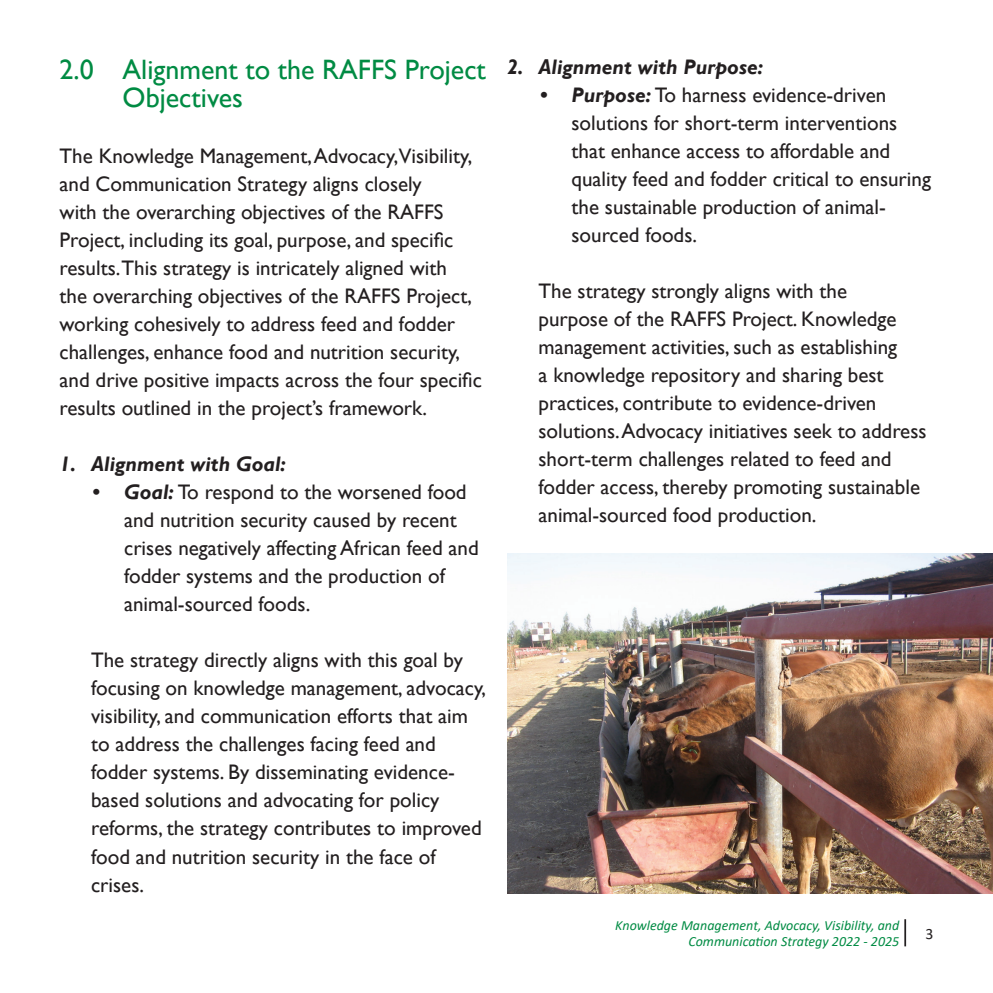
<style>
.page{position:relative;width:993px;height:993px;background:#fff}
.page>*{position:absolute;margin:0;border:0;box-sizing:border-box;transform-origin:0 0}
.t1{font:28px/28px "Gill Sans";color:#008b43}
.t2{font:21px/28px "Gill Sans";color:#231f20}
.t3{font:italic 700 21px "Gill Sans";color:#231f20}
.t4{font:15.75px "Calibri";color:#231f20}
.t5{font:italic 14px/16.6px "Calibri";color:#008b43;text-align:right}
.s1{font-weight:700;font-style:italic}
</style>
<div class="page">
<svg style="left:904px;top:919px;width:1px;height:27px"></svg>
<img style="left:507px;top:553px;width:485px;height:340px">
<h1 class="t1" style="left:123px;top:56px;width:365px;text-indent:-63px">2.0 Alignment to the RAFFS Project<br>Objectives</h1>
<p class="t2" style="left:60px;top:142px;width:424px">The Knowledge Management, Advocacy,Visibility, and Communication Strategy aligns closely<br>with the overarching objectives of the RAFFS Project, including its goal, purpose, and specific results.This strategy is intricately aligned with<br>the overarching objectives of the RAFFS Project, working cohesively to address feed and fodder challenges, enhance food and nutrition security, and drive positive impacts across the four specific results outlined in the project’s framework.</p>
<p class="t3" style="left:60px;top:452px;width:228px">1. Alignment with Goal:</p>
<p class="t2" style="left:124px;top:478px;width:356px;text-indent:-32px"><span class="s1">• Goal:</span> To respond to the worsened food and nutrition security caused by recent crises negatively affecting African feed and fodder systems and the production of animal-sourced foods.</p>
<p class="t2" style="left:91px;top:646px;width:396px">The strategy directly aligns with this goal by focusing on knowledge management, advocacy, visibility, and communication efforts that aim to address the challenges facing feed and fodder systems. By disseminating evidence&shy;based solutions and advocating for policy reforms, the strategy contributes to improved food and nutrition security in the face of crises.</p>
<p class="t3" style="left:507px;top:55px;width:257px">2. Alignment with Purpose:</p>
<p class="t2" style="left:571px;top:81px;width:361px;text-indent:-32px"><span class="s1">• Purpose:</span> To harness evidence-driven solutions for short-term interventions that enhance access to affordable and quality feed and fodder critical to ensuring the sustainable production of animal&shy;sourced foods.</p>
<p class="t2" style="left:538px;top:277px;width:389px">The strategy strongly aligns with the<br>purpose of the RAFFS Project. Knowledge management activities, such as establishing<br>a knowledge repository and sharing best practices, contribute to evidence-driven solutions. Advocacy initiatives seek to address short-term challenges related to feed and fodder access, thereby promoting sustainable animal-sourced food production.</p>
<p class="t5" style="left:615px;top:915px;width:285px">Knowledge Management, Advocacy, Visibility, and<br>Communication Strategy 2022 - 2025</p>
<p class="t4" style="left:925px;top:922px;width:9px">3</p>
</div>
